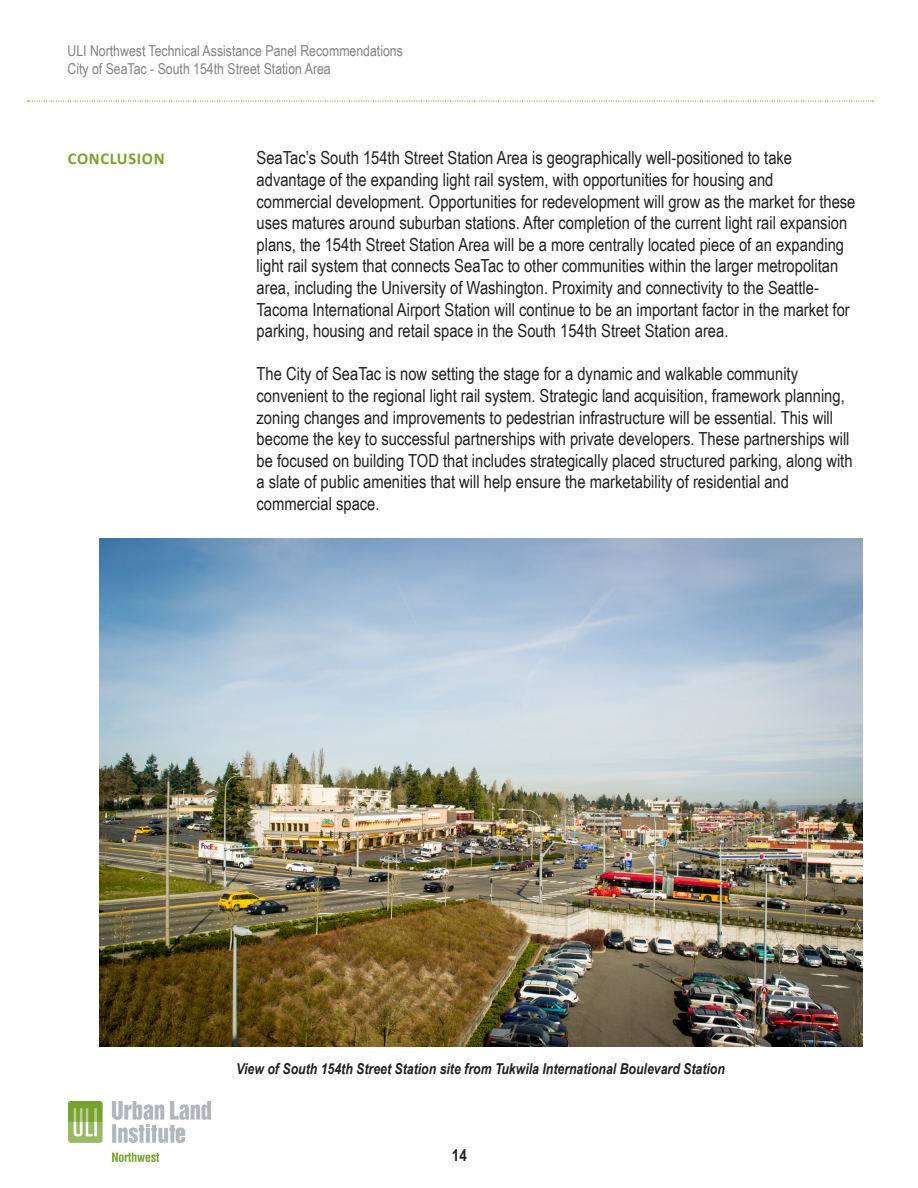
<style>
.page{position:relative;width:918px;height:1188px;background:#fff}
.page>*{position:absolute;margin:0;border:0;box-sizing:border-box;transform-origin:0 0}
.t1{font:18px/21.6px "Arial Narrow";color:#231f20}
.t2{font:700 16.5px "Calibri";letter-spacing:.04em;color:#78a22d}
.t3{font:700 16.5px "Arial Narrow";color:#231f20}
.t4{font:15px/18px "Arial Narrow";color:#808285}
.t5{font:italic 700 15px "Arial Narrow";color:#231f20}
</style>
<div class="page">
<svg style="left:28px;top:100px;width:845px;height:2px"></svg>
<img style="left:68px;top:1101px;width:142px;height:60px">
<img style="left:99px;top:538px;width:763px;height:509px">
<p class="t4" style="left:68px;top:41px;width:337px">ULI Northwest Technical Assistance Panel Recommendations<br>City of SeaTac - South 154th Street Station Area</p>
<p class="t2" style="left:68px;top:148px;width:98px">CONCLUSION</p>
<p class="t1" style="left:257px;top:146px;width:537px">SeaTac’s South 154th Street Station Area is geographically well-positioned to take</p>
<p class="t1" style="left:257px;top:168px;width:518px">advantage of the expanding light rail system, with opportunities for housing and</p>
<p class="t1" style="left:257px;top:190px;width:600px">commercial development. Opportunities for redevelopment will grow as the market for these uses matures around suburban stations. After completion of the current light rail expansion plans, the 154th Street Station Area will be a more centrally located piece of an expanding light rail system that connects SeaTac to other communities within the larger metropolitan area, including the University of Washington. Proximity and connectivity to the Seattle-Tacoma International Airport Station will continue to be an important factor in the market for parking, housing and retail space in the South 154th Street Station area.</p>
<p class="t1" style="left:257px;top:362px;width:543px">The City of SeaTac is now setting the stage for a dynamic and walkable community</p>
<p class="t1" style="left:257px;top:384px;width:597px">convenient to the regional light rail system. Strategic land acquisition, framework planning, zoning changes and improvements to pedestrian infrastructure will be essential. This will become the key to successful partnerships with private developers. These partnerships will be focused on building TOD that includes strategically placed structured parking, along with a slate of public amenities that will help ensure the marketability of residential and</p>
<p class="t1" style="left:257px;top:492px;width:125px">commercial space.</p>
<p class="t5" style="left:236px;top:1057px;width:490px">View of South 154th Street Station site from Tukwila International Boulevard Station</p>
<p class="t3" style="left:452px;top:1142px;width:17px">14</p>
</div>
